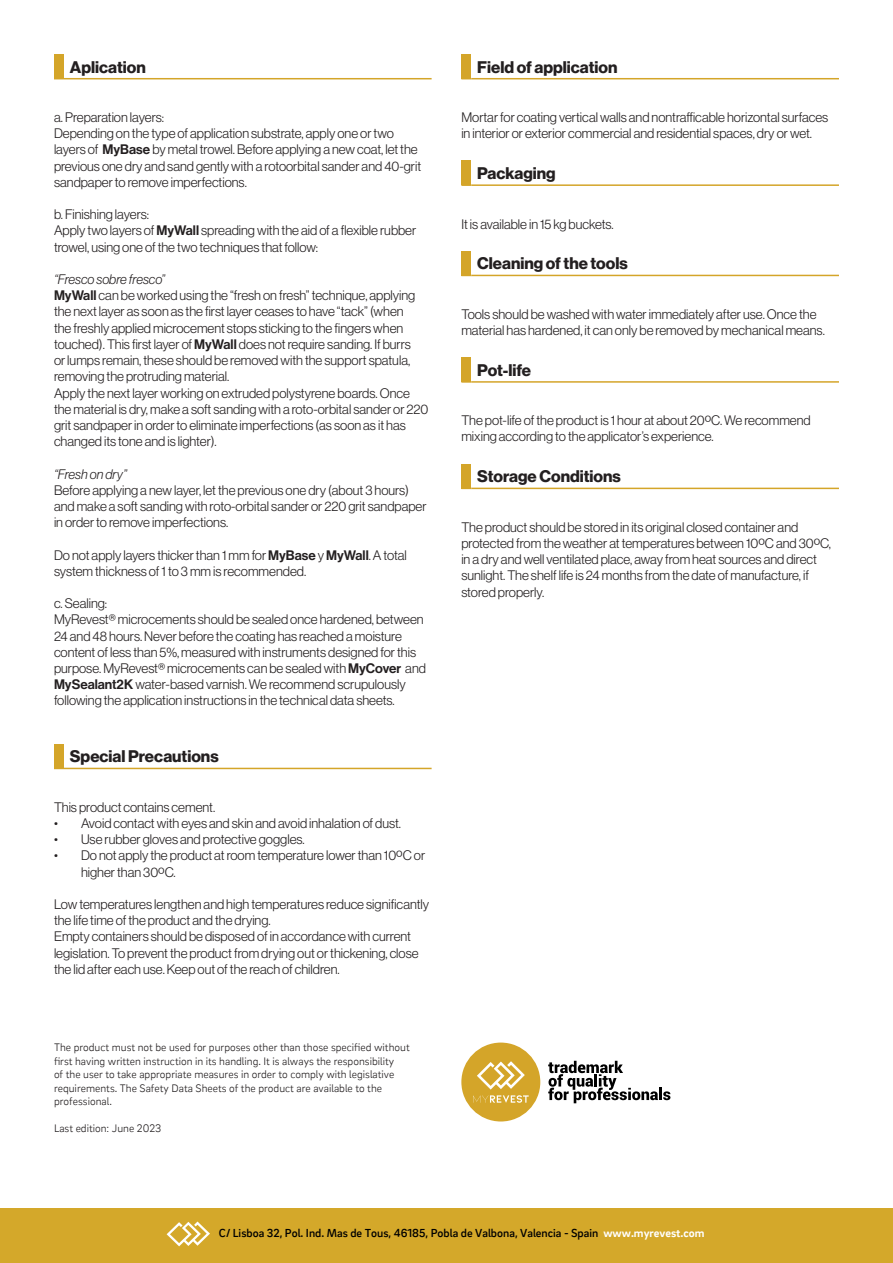
<style>
.page{position:relative;width:893px;height:1263px;background:#fff}
.page>*{position:absolute;margin:0;border:0;box-sizing:border-box;transform-origin:0 0}
.t1{font:16.5px "N Haas Grotesk DS Pro 75 Bd";color:#231f20}
.t2{font:13.5px/16.2px "N Haas Grotesk DS Pro 45 Lt";color:#231f20}
.t3{font:13.5px "N Haas Grotesk DS Pro 46 Lt It";color:#231f20}
.t4{font:500 12px "Brix Sans";color:#000001}
.t5{font:300 11.25px "Brix Sans";color:#231f20}
.s1{font-family:"N Haas Grotesk DS Pro 65 Md"}
.s2{font-weight:700;color:#fff}
</style>
<div class="page">
<div style="left:0;top:1209px;width:893px;height:54px;background:#d4a82a"></div>
<svg style="left:167px;top:1221px;width:43px;height:25px"></svg>
<div style="left:54px;top:54px;width:10px;height:25px;background:#d4a529"></div>
<hr style="left:64px;top:78px;width:368px;height:1px;background:#d4a529">
<div style="left:54px;top:744px;width:10px;height:24px;background:#d4a529"></div>
<hr style="left:64px;top:768px;width:368px;height:1px;background:#d4a529">
<div style="left:461px;top:54px;width:10px;height:25px;background:#d4a529"></div>
<hr style="left:471px;top:78px;width:368px;height:1px;background:#d4a529">
<div style="left:461px;top:160px;width:10px;height:25px;background:#d4a529"></div>
<hr style="left:471px;top:184px;width:368px;height:2px;background:#d4a529">
<div style="left:461px;top:251px;width:10px;height:24px;background:#d4a529"></div>
<hr style="left:471px;top:275px;width:368px;height:1px;background:#d4a529">
<div style="left:461px;top:357px;width:10px;height:25px;background:#d4a529"></div>
<hr style="left:471px;top:381px;width:368px;height:2px;background:#d4a529">
<div style="left:461px;top:464px;width:10px;height:24px;background:#d4a529"></div>
<hr style="left:471px;top:488px;width:368px;height:1px;background:#d4a529">
<div style="left:461px;top:1042px;width:79px;height:79px;background:#d4a529;border-radius:50%"></div>
<svg style="left:473px;top:1095px;width:56px;height:8px"></svg>
<svg style="left:477px;top:1061px;width:48px;height:28px"></svg>
<svg style="left:548px;top:1061px;width:122px;height:42px"></svg>
<p class="t1" style="left:70px;top:57px;width:77px">Aplication</p>
<p class="t2" style="left:54px;top:109px;width:112px">a. Preparation layers:</p>
<p class="t2" style="left:54px;top:125px;width:369px">Depending on the type of application substrate, apply one or two layers of <span class="s1">MyBase</span> by metal trowel. Before applying a new coat, let the previous one dry and sand gently with a rotoorbital sander and 40-grit sandpaper to remove imperfections.</p>
<p class="t2" style="left:54px;top:206px;width:97px">b. Finishing layers:</p>
<p class="t2" style="left:54px;top:223px;width:364px">Apply two layers of <span class="s1">MyWall</span> spreading with the aid of a flexible rubber trowel, using one of the two techniques that follow:</p>
<p class="t3" style="left:54px;top:272px;width:112px">“Fresco sobre fresco”</p>
<p class="t2" style="left:54px;top:287px;width:363px"><span class="s1">MyWall</span> can be worked using the “fresh on fresh” technique, applying the next layer as soon as the first layer ceases to have “tack” (when the freshly applied microcement stops sticking to the fingers when touched). This first layer of <span class="s1">MyWall</span> does not require sanding. If burrs or lumps remain, these should be removed with the support spatula, removing the protruding material.</p>
<p class="t2" style="left:54px;top:385px;width:376px">Apply the next layer working on extruded polystyrene boards. Once the material is dry, make a soft sanding with a roto-orbital sander or 220 grit sandpaper in order to eliminate imperfections (as soon as it has changed its tone and is lighter).</p>
<p class="t3" style="left:54px;top:466px;width:74px">“Fresh on dry”</p>
<p class="t2" style="left:54px;top:482px;width:374px">Before applying a new layer, let the previous one dry (about 3 hours) and make a soft sanding with roto-orbital sander or 220 grit sandpaper in order to remove imperfections.</p>
<p class="t2" style="left:54px;top:547px;width:354px">Do not apply layers thicker than 1 mm for <span class="s1">MyBase</span> y <span class="s1">MyWall</span>. A total system thickness of 1 to 3 mm is recommended.</p>
<p class="t2" style="left:54px;top:595px;width:55px">c. Sealing:</p>
<p class="t2" style="left:54px;top:611px;width:373px">MyRevest® microcements should be sealed once hardened, between 24 and 48 hours. Never before the coating has reached a moisture content of less than 5%, measured with instruments designed for this purpose. MyRevest® microcements can be sealed with <span class="s1">MyCover</span> and <span class="s1">MySealant2K</span> water-based varnish. We recommend scrupulously</p>
<p class="t2" style="left:54px;top:692px;width:342px">following the application instructions in the technical data sheets.</p>
<p class="t1" style="left:70px;top:747px;width:150px">Special Precautions</p>
<p class="t2" style="left:54px;top:799px;width:163px">This product contains cement.</p>
<p class="t2" style="left:54px;top:815px;width:349px">• Avoid contact with eyes and skin and avoid inhalation of dust.</p>
<p class="t2" style="left:54px;top:831px;width:252px">• Use rubber gloves and protective goggles.</p>
<p class="t2" style="left:81px;top:847px;width:346px;text-indent:-27px">• Do not apply the product at room temperature lower than 10ºC or higher than 30ºC.</p>
<p class="t2" style="left:54px;top:896px;width:377px">Low temperatures lengthen and high temperatures reduce significantly the life time of the product and the drying.</p>
<p class="t2" style="left:54px;top:928px;width:366px">Empty containers should be disposed of in accordance with current legislation. To prevent the product from drying out or thickening, close the lid after each use. Keep out of the reach of children.</p>
<p class="t5" style="left:54px;top:1040px;width:357px">The product must not be used for purposes other than those specified without</p>
<p class="t5" style="left:54px;top:1053px;width:342px">first having written instruction in its handling. It is always the responsibility</p>
<p class="t5" style="left:54px;top:1067px;width:342px">of the user to take appropriate measures in order to comply with legislative</p>
<p class="t5" style="left:54px;top:1080px;width:330px">requirements. The Safety Data Sheets of the product are available to the</p>
<p class="t5" style="left:54px;top:1094px;width:59px">professional.</p>
<p class="t5" style="left:54px;top:1121px;width:109px">Last edition: June 2023</p>
<p class="t1" style="left:477px;top:57px;width:142px">Field of application</p>
<p class="t2" style="left:461px;top:109px;width:368px">Mortar for coating vertical walls and nontrafficable horizontal surfaces in interior or exterior commercial and residential spaces, dry or wet.</p>
<p class="t1" style="left:477px;top:164px;width:80px">Packaging</p>
<p class="t2" style="left:461px;top:216px;width:154px">It is available in 15 kg buckets.</p>
<p class="t1" style="left:477px;top:254px;width:152px">Cleaning of the tools</p>
<p class="t2" style="left:461px;top:306px;width:365px">Tools should be washed with water immediately after use. Once the material has hardened, it can only be removed by mechanical means.</p>
<p class="t1" style="left:477px;top:360px;width:55px">Pot-life</p>
<p class="t2" style="left:461px;top:412px;width:351px">The pot-life of the product is 1 hour at about 20ºC. We recommend mixing according to the applicator’s experience.</p>
<p class="t1" style="left:477px;top:467px;width:145px">Storage Conditions</p>
<p class="t2" style="left:461px;top:519px;width:371px">The product should be stored in its original closed container and protected from the weather at temperatures between 10ºC and 30ºC, in a dry and well ventilated place, away from heat sources and direct sunlight. The shelf life is 24 months from the date of manufacture, if stored properly.</p>
<p class="t4" style="left:219px;top:1225px;width:487px">C/ Lisboa 32, Pol. Ind. Mas de Tous, 46185, Pobla de Valbona, Valencia - Spain <span class="s2">www.myrevest.com</span></p>
</div>
